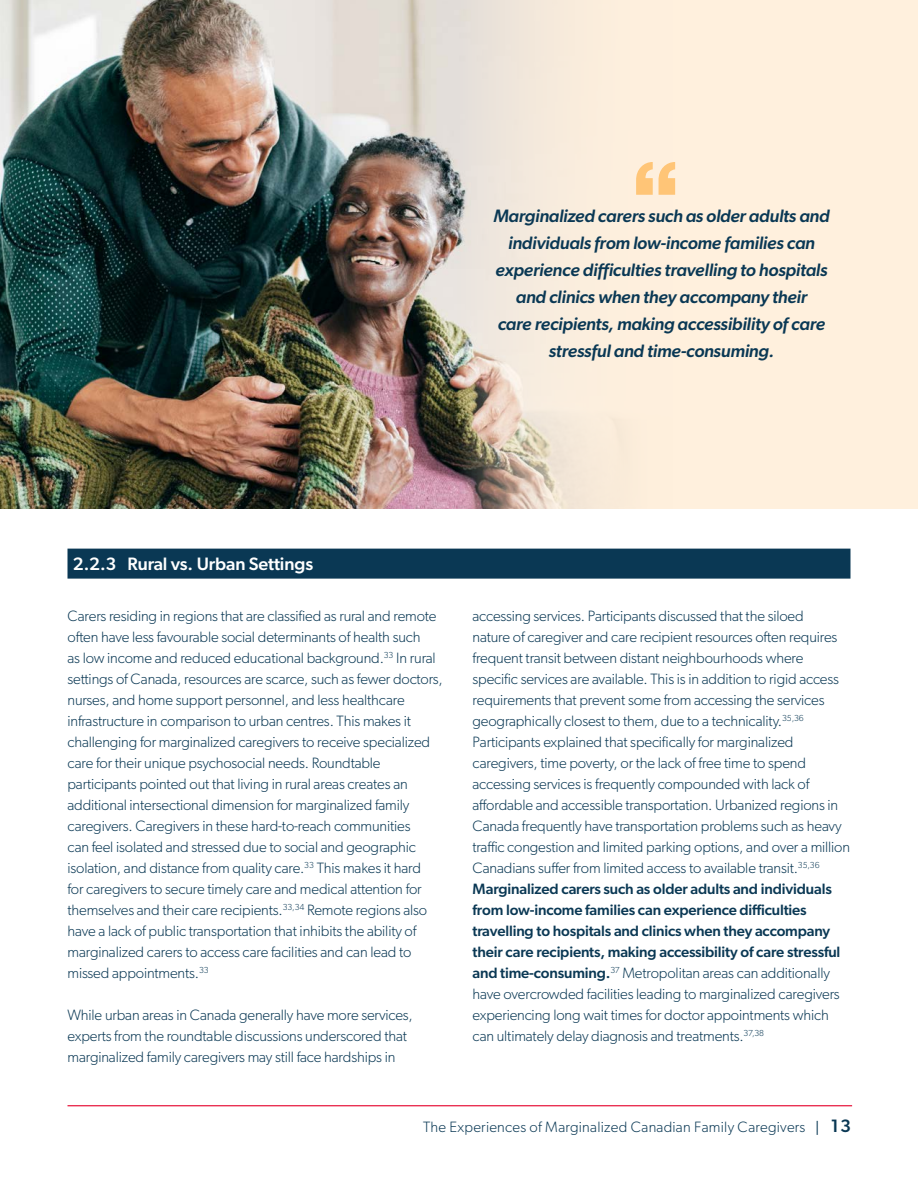
<style>
.page{position:relative;width:918px;height:1188px;background:#fff}
.page>*{position:absolute;margin:0;border:0;box-sizing:border-box;transform-origin:0 0}
.t1{font:italic 500 18px/27px "Gibson";letter-spacing:-.01em;color:#0a3854;text-align:center}
.H4_H4{font:500 18px "Gibson";letter-spacing:-.005em;color:#fff}
.P_p{font:300 15px/21px "Gibson";letter-spacing:-.01em;color:#0a3854}
.P_p-2{font:300 15px "Gibson";letter-spacing:.015em;color:#0a3854}
.s1{font-weight:500}
.s2{font-family:"Montserrat";font-weight:400}
.s3{font-weight:500;font-size:18px}
</style>
<div class="page">
<div style="left:0;top:0;width:918px;height:509px;background:#fff0dd"></div>
<img style="left:0;top:0;width:590px;height:509px">
<hr style="left:68px;top:1105px;width:784px;height:1px;background:#e4002b">
<div style="left:68px;top:549px;width:782px;height:30px;background:#0a3854"></div>
<svg style="left:636px;top:162px;width:39px;height:33px"></svg>
<p class="t1" style="left:493px;top:202px;width:338px">Marginalized carers such as older adults and individuals from low-income families can experience difficulties travelling to hospitals and clinics when they accompany their<br>care recipients, making accessibility of care stressful and time-consuming.</p>
<h4 class="H4_H4" style="left:73px;top:553px;width:242px">2.2.3 Rural vs. Urban Settings</h4>
<p class="P_p" style="left:68px;top:605px;width:377px">Carers residing in regions that are classified as rural and remote often have less favourable social determinants of health such<br>as low income and reduced educational background.<sup>33</sup> In rural settings of Canada, resources are scarce, such as fewer doctors, nurses, and home support personnel, and less healthcare infrastructure in comparison to urban centres. This makes it challenging for marginalized caregivers to receive specialized care for their unique psychosocial needs. Roundtable participants pointed out that living in rural areas creates an additional intersectional dimension for marginalized family caregivers. Caregivers in these hard-to-reach communities<br>can feel isolated and stressed due to social and geographic isolation, and distance from quality care.<sup>33</sup> This makes it hard<br>for caregivers to secure timely care and medical attention for themselves and their care recipients.<sup>33,34</sup> Remote regions also have a lack of public transportation that inhibits the ability of marginalized carers to access care facilities and can lead to missed appointments.<sup>33</sup></p>
<p class="P_p" style="left:68px;top:1004px;width:347px">While urban areas in Canada generally have more services, experts from the roundtable discussions underscored that marginalized family caregivers may still face hardships in</p>
<p class="P_p" style="left:472px;top:605px;width:379px">accessing services. Participants discussed that the siloed<br>nature of caregiver and care recipient resources often requires frequent transit between distant neighbourhoods where specific services are available. This is in addition to rigid access requirements that prevent some from accessing the services geographically closest to them, due to a technicality.<sup>35,36<br></sup>Participants explained that specifically for marginalized caregivers, time poverty, or the lack of free time to spend accessing services is frequently compounded with lack of affordable and accessible transportation. Urbanized regions in Canada frequently have transportation problems such as heavy traffic congestion and limited parking options, and over a million Canadians suffer from limited access to available transit.<sup>35,36<br></sup><span class="s1">Marginalized carers such as older adults and individuals from low-income families can experience difficulties travelling to hospitals and clinics when they accompany their care recipients, making accessibility of care stressful and time-consuming.</span><sup>37</sup> Metropolitan areas can additionally have overcrowded facilities leading to marginalized caregivers experiencing long wait times for doctor appointments which can ultimately delay diagnosis and treatments.<sup>37,38</sup></p>
<p class="P_p-2" style="left:423px;top:1117px;width:430px">The Experiences of Marginalized Canadian Family Caregivers <span class="s2">|</span> <span class="s3">13</span></p>
</div>
